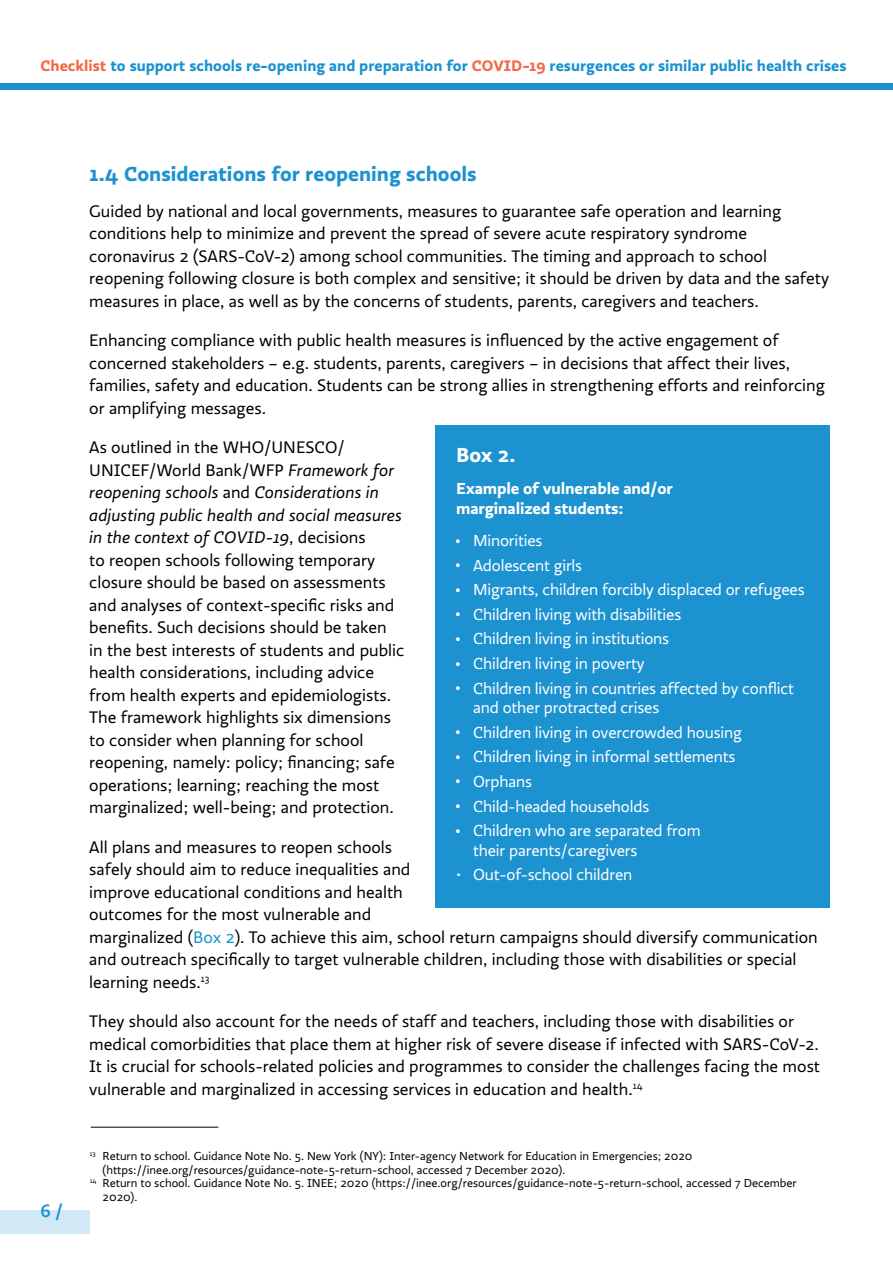
<style>
.page{position:relative;width:893px;height:1263px;background:#fff}
.page>*{position:absolute;margin:0;border:0;box-sizing:border-box;transform-origin:0 0}
.t1{font:700 21px "Ratio";color:#1c92d1}
.t2{font:700 21px "Ratio";color:#fff}
.t3{font:500 18px "Ratio";color:#1c92d1}
.t4{font:17.25px/22.5px "Ratio";color:#000}
.t5{font:16.5px/19.5px "Ratio";letter-spacing:-.01em;color:#fff}
.t6{font:700 16.5px/19.5px "Ratio";letter-spacing:-.01em;color:#fff}
.t7{font:700 15.75px "Ratio";color:#1c92d1}
.t8{font:12px "Ratio";color:#000}
.s1{color:#f26a48}
.s2{font-style:italic}
.s3{color:#1c92d1}
.s4{font-family:"Univers LT Pro 65";font-weight:700;font-size:10.5px}
</style>
<div class="page">
<div style="left:0;top:1210px;width:89px;height:23px;background:#d2e9f5"></div>
<div style="left:0;top:83px;width:893px;height:6px;background:#1c92d1"></div>
<div style="left:435px;top:425px;width:394px;height:483px;background:#1c92d1"></div>
<hr style="left:91px;top:1127px;width:127px;height:1px;background:#000">
<p class="t7" style="left:40px;top:56px;width:808px"><span class="s1">Checklist</span> to support schools re-opening and preparation for <span class="s1">COVID-19</span> resurgences or similar public health crises</p>
<p class="t3" style="left:40px;top:1200px;width:24px">6 /</p>
<p class="t1" style="left:89px;top:161px;width:389px">1.4 Considerations for reopening schools</p>
<p class="t4" style="left:89px;top:200px;width:741px">Guided by national and local governments, measures to guarantee safe operation and learning conditions help to minimize and prevent the spread of severe acute respiratory syndrome coronavirus 2 (SARS-CoV-2) among school communities. The timing and approach to school reopening following closure is both complex and sensitive; it should be driven by data and the safety measures in place, as well as by the concerns of students, parents, caregivers and teachers.</p>
<p class="t4" style="left:89px;top:329px;width:737px">Enhancing compliance with public health measures is influenced by the active engagement of concerned stakeholders – e.g. students, parents, caregivers – in decisions that affect their lives, families, safety and education. Students can be strong allies in strengthening efforts and reinforcing or amplifying messages.</p>
<p class="t4" style="left:89px;top:436px;width:316px">As outlined in the WHO/UNESCO/ UNICEF/World Bank/WFP <span class="s2">Framework for reopening schools</span> and <span class="s2">Considerations in adjusting public health and social measures in the context of COVID-19</span>, decisions<br>to reopen schools following temporary closure should be based on assessments and analyses of context-specific risks and benefits. Such decisions should be taken in the best interests of students and public health considerations, including advice from health experts and epidemiologists.<br>The framework highlights six dimensions to consider when planning for school reopening, namely: policy; financing; safe operations; learning; reaching the most marginalized; well-being; and protection.</p>
<p class="t4" style="left:89px;top:836px;width:730px">All plans and measures to reopen schools<br>safely should aim to reduce inequalities and<br>improve educational conditions and health<br>outcomes for the most vulnerable and<br>marginalized (<span class="s3">Box 2</span>). To achieve this aim, school return campaigns should diversify communication and outreach specifically to target vulnerable children, including those with disabilities or special learning needs.<sup>13</sup></p>
<p class="t4" style="left:89px;top:1010px;width:732px">They should also account for the needs of staff and teachers, including those with disabilities or medical comorbidities that place them at higher risk of severe disease if infected with SARS-CoV-2.<br>It is crucial for schools-related policies and programmes to consider the challenges facing the most vulnerable and marginalized in accessing services in education and health.<sup>14</sup></p>
<p class="t2" style="left:456px;top:442px;width:61px">Box 2.</p>
<p class="t6" style="left:456px;top:479px;width:218px">Example of vulnerable and/or marginalized students:</p>
<p class="t5" style="left:456px;top:531px;width:88px"><span class="s4">•</span> Minorities</p>
<p class="t5" style="left:456px;top:556px;width:128px"><span class="s4">•</span> Adolescent girls</p>
<p class="t5" style="left:456px;top:580px;width:350px"><span class="s4">•</span> Migrants, children forcibly displaced or refugees</p>
<p class="t5" style="left:456px;top:605px;width:227px"><span class="s4">•</span> Children living with disabilities</p>
<p class="t5" style="left:456px;top:629px;width:215px"><span class="s4">•</span> Children living in institutions</p>
<p class="t5" style="left:456px;top:654px;width:190px"><span class="s4">•</span> Children living in poverty</p>
<p class="t5" style="left:473px;top:679px;width:322px;text-indent:-17px"><span class="s4">•</span> Children living in countries affected by conflict and other protracted crises</p>
<p class="t5" style="left:456px;top:723px;width:287px"><span class="s4">•</span> Children living in overcrowded housing</p>
<p class="t5" style="left:456px;top:747px;width:281px"><span class="s4">•</span> Children living in informal settlements</p>
<p class="t5" style="left:456px;top:772px;width:77px"><span class="s4">•</span> Orphans</p>
<p class="t5" style="left:456px;top:796px;width:195px"><span class="s4">•</span> Child-headed households</p>
<p class="t5" style="left:473px;top:821px;width:229px;text-indent:-17px"><span class="s4">•</span> Children who are separated from their parents/caregivers</p>
<p class="t5" style="left:456px;top:865px;width:178px">• Out-of-school children</p>
<p class="t8" style="left:90px;top:1149px;width:604px"><sup>13</sup> Return to school. Guidance Note No. 5. New York (NY): Inter-agency Network for Education in Emergencies; 2020</p>
<p class="t8" style="left:103px;top:1163px;width:464px">(https://inee.org/resources/guidance-note-5-return-school, accessed 7 December 2020).</p>
<p class="t8" style="left:90px;top:1176px;width:708px"><sup>14</sup> Return to school. Guidance Note No. 5. INEE; 2020 (https://inee.org/resources/guidance-note-5-return-school, accessed 7 December</p>
<p class="t8" style="left:103px;top:1190px;width:36px">2020).</p>
</div>
